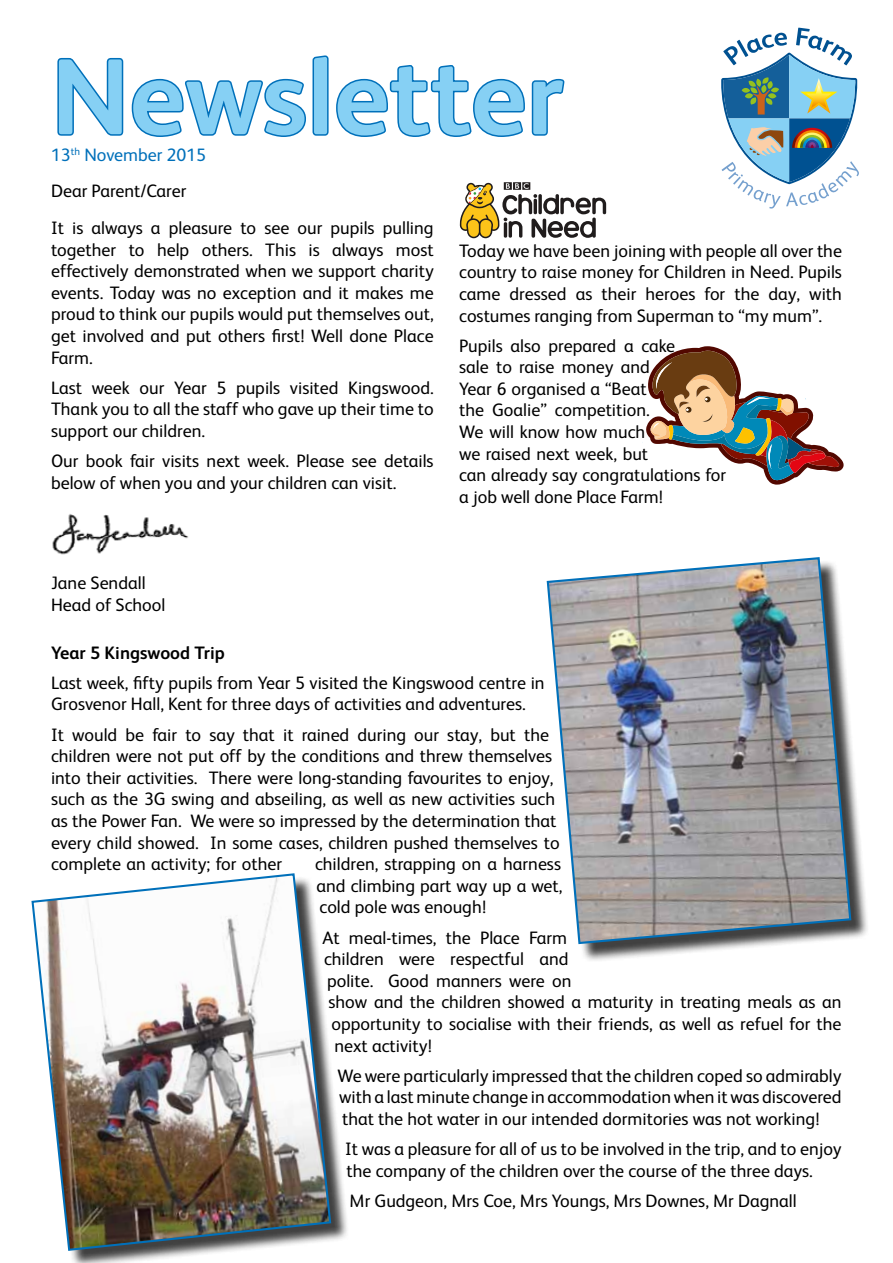
<style>
.page{position:relative;width:893px;height:1263px;background:#fff}
.page>*{position:absolute;margin:0;border:0;box-sizing:border-box;transform-origin:0 0}
.t1{font:700 108px "FS Albert";color:#86d0f4}
.t2{font:18px/21.6px "FS Albert";color:#000}
.t3{font:700 18px "FS Albert";color:#000}
.s1{color:#0070ba}
</style>
<div class="page">
<svg style="left:642px;top:346px;width:202px;height:139px"></svg>
<img style="left:52px;top:514px;width:137px;height:41px">
<svg style="left:57px;top:55px;width:508px;height:82px"></svg>
<svg style="left:721px;top:28px;width:138px;height:181px"></svg>
<svg style="left:460px;top:182px;width:146px;height:56px"></svg>
<div style="left:34px;top:876px;width:316px;height:387px;background:#000;opacity:.75"></div>
<img style="left:31px;top:873px;width:301px;height:379px">
<div style="left:549px;top:560px;width:321px;height:402px;background:#000;opacity:.75"></div>
<img style="left:546px;top:557px;width:306px;height:388px">
<h1 class="t1" style="left:51px;top:24px;width:514px">Newsletter</h1>
<p class="t2" style="left:51px;top:135px;width:384px;line-height:36.6px"><span class="s1">13</span><sup>th</sup> <span class="s1">November 2015<br></span>Dear Parent/Carer<br>It is always a pleasure to see our pupils pulling</p>
<p class="t2" style="left:51px;top:238px;width:384px;text-align:justify">together to help others. This is always most effectively demonstrated when we support charity events. Today was no exception and it makes me proud to think our pupils would put themselves out, get involved and put others first! Well done Place Farm.</p>
<p class="t2" style="left:51px;top:376px;width:384px;text-align:justify">Last week our Year 5 pupils visited Kingswood.<br>Thank you to all the staff who gave up their time to support our children.</p>
<p class="t2" style="left:51px;top:449px;width:384px">Our book fair visits next week. Please see details below of when you and your children can visit.</p>
<p class="t2" style="left:459px;top:239px;width:384px;text-align:justify">Today we have been joining with people all over the country to raise money for Children in Need. Pupils came dressed as their heroes for the day, with costumes ranging from Superman to “my mum”.</p>
<p class="t2" style="left:459px;top:334px;width:268px">Pupils also prepared a cake<br>sale to raise money and<br>Year 6 organised a “Beat<br>the Goalie” competition.<br>We will know how much<br>we raised next week, but<br>can already say congratulations for a job well done Place Farm!</p>
<p class="t2" style="left:51px;top:571px;width:116px">Jane Sendall<br>Head of School</p>
<p class="t3" style="left:51px;top:640px;width:175px">Year 5 Kingswood Trip</p>
<p class="t2" style="left:51px;top:671px;width:495px">Last week, fifty pupils from Year 5 visited the Kingswood centre in<br>Grosvenor Hall, Kent for three days of activities and adventures.</p>
<p class="t2" style="left:51px;top:723px;width:510px">It would be fair to say that it rained during our stay, but the children were not put off by the conditions and threw themselves into their activities. There were long-standing favourites to enjoy, such as the 3G swing and abseiling, as well as new activities such as the Power Fan. We were so impressed by the determination that every child showed. In some cases, children pushed themselves to complete an activity; for other</p>
<p class="t2" style="left:315px;top:852px;width:249px;text-align:justify">children, strapping on a harness and climbing part way up a wet, cold pole was enough!</p>
<p class="t2" style="left:323px;top:926px;width:246px">At meal-times, the Place Farm</p>
<p class="t2" style="left:324px;top:947px;width:246px">children were respectful and</p>
<p class="t2" style="left:327px;top:969px;width:246px">polite. Good manners were on</p>
<p class="t2" style="left:329px;top:990px;width:515px">show and the children showed a maturity in treating meals as an</p>
<p class="t2" style="left:332px;top:1012px;width:511px">opportunity to socialise with their friends, as well as refuel for the</p>
<p class="t2" style="left:335px;top:1034px;width:99px">next activity!</p>
<p class="t2" style="left:338px;top:1064px;width:506px;text-align:justify">We were particularly impressed that the children coped so admirably with a last minute change in accommodation when it was discovered that the hot water in our intended dormitories was not working!</p>
<p class="t2" style="left:345px;top:1137px;width:498px">It was a pleasure for all of us to be involved in the trip, and to enjoy the company of the children over the course of the three days.</p>
<p class="t2" style="left:350px;top:1189px;width:449px">Mr Gudgeon, Mrs Coe, Mrs Youngs, Mrs Downes, Mr Dagnall</p>
</div>
